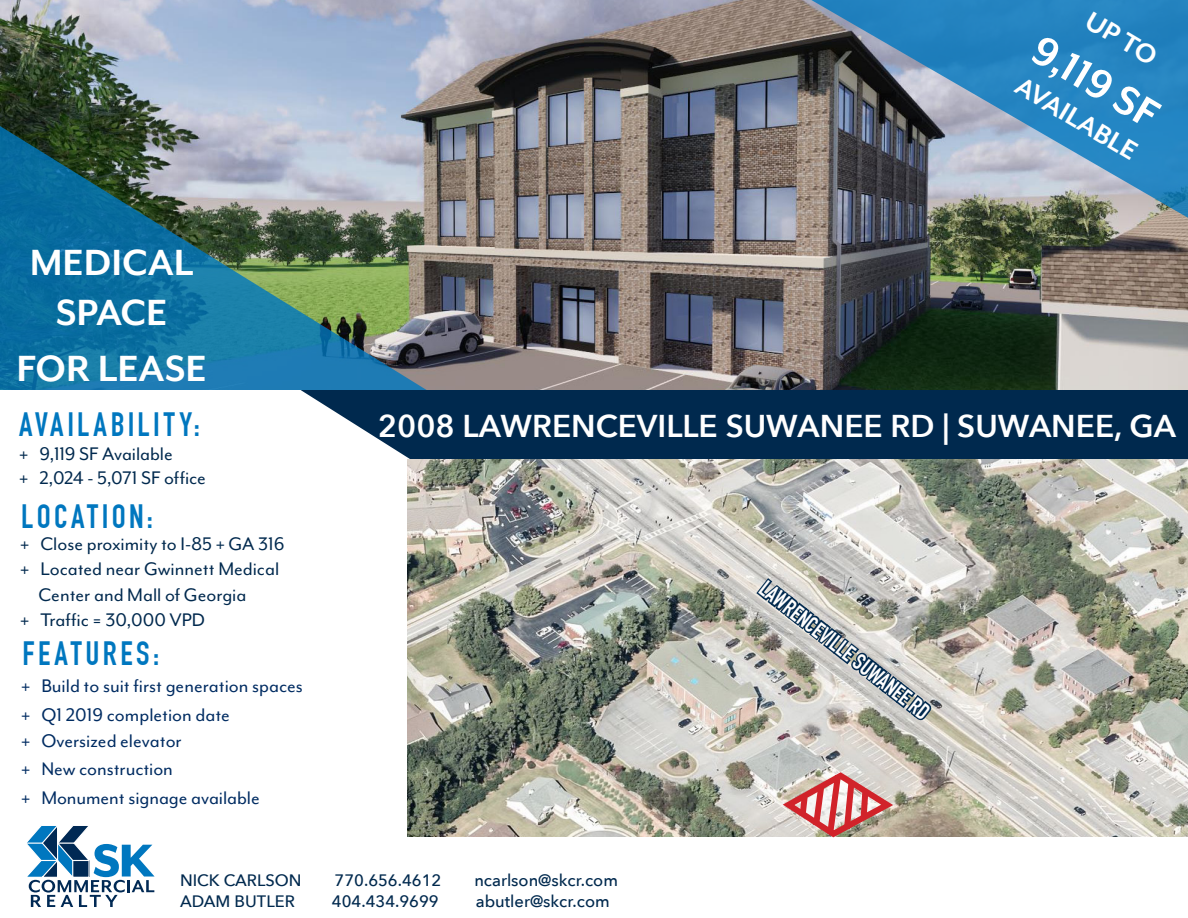
<style>
.page{position:relative;width:1188px;height:918px;background:#fff}
.page>*{position:absolute;margin:0;border:0;box-sizing:border-box;transform-origin:0 0}
.t1{font:700 46.5px "Mr Eaves Mod OT";color:#fff}
.t2{font:700 42px/50.4px "Mr Eaves Mod OT";color:#fff;text-align:center}
.t3{font:700 33px "DIN Condensed";letter-spacing:.105em;color:#0077bf}
.t4{font:600 31.5px "Avenir Next";color:#fff}
.t5{font:700 30px "Mr Eaves Mod OT";color:#fff}
.t6{font:700 22.5px "DIN Condensed";color:#fff}
.t7{font:21px "Mr Eaves Mod OT";color:#00294e}
.t8{font:21px/28.5px "Mr Eaves Mod OT";color:#002c62}
.t9{font:500 16.5px "Avenir Next";color:#00294e}
</style>
<div class="page">
<img style="left:0;top:0;width:1188px;height:390px">
<img style="left:811px;top:0;width:377px;height:218px">
<svg style="left:0;top:126px;width:427px;height:264px;background:#478091"></svg>
<div style="left:301px;top:390px;width:887px;height:69px;background:#00294e"></div>
<svg style="left:27px;top:826px;width:128px;height:81px"></svg>
<img style="left:408px;top:459px;width:780px;height:378px">
<svg style="left:777px;top:767px;width:122px;height:71px;background:#d2a29d"></svg>
<svg style="left:754px;top:576px;width:180px;height:147px;background:#a8acaa"></svg>
<p class="t2" style="left:30px;top:237px;width:165px">MEDICAL<br>SPACE</p>
<p class="t2" style="left:16px;top:344px;width:192px">FOR LEASE</p>
<p class="t3" style="left:19px;top:405px;width:182px">AVAILABILITY:</p>
<p class="t7" style="left:19px;top:442px;width:155px">+ 9,119 SF Available</p>
<p class="t7" style="left:19px;top:466px;width:188px">+ 2,024 - 5,071 SF office</p>
<p class="t3" style="left:21px;top:497px;width:133px">LOCATION:</p>
<p class="t7" style="left:20px;top:532px;width:266px">+ Close proximity to I-85 + GA 316</p>
<p class="t7" style="left:20px;top:558px;width:260px">+ Located near Gwinnett Medical</p>
<p class="t7" style="left:38px;top:583px;width:209px">Center and Mall of Georgia</p>
<p class="t7" style="left:20px;top:608px;width:186px">+ Traffic = 30,000 VPD</p>
<p class="t3" style="left:22px;top:635px;width:138px">FEATURES:</p>
<p class="t8" style="left:21px;top:672px;width:283px">+ Build to suit first generation spaces + Q1 2019 completion date</p>
<p class="t8" style="left:21px;top:726px;width:240px">+ Oversized elevator<br>+ New construction<br>+ Monument signage available</p>
<p class="t5" style="left:1096px;top:4px;width:80px;rotate:31deg">UP TO</p>
<p class="t1" style="left:1048px;top:24px;width:141px;rotate:31deg">9,119 SF</p>
<p class="t5" style="left:1026px;top:69px;width:138px;rotate:31deg">AVAILABLE</p>
<p class="t4" style="left:378px;top:399px;width:800px">2008 LAWRENCEVILLE SUWANEE RD | SUWANEE, GA</p>
<p class="t6" style="left:771px;top:576px;width:210px;rotate:38deg">LAWRENCEVILLE SUWANEE RD</p>
<p class="t9" style="left:180px;top:866px;width:123px">NICK CARLSON</p>
<p class="t9" style="left:335px;top:866px;width:108px">770.656.4612</p>
<p class="t9" style="left:474px;top:866px;width:145px">ncarlson@skcr.com</p>
<p class="t9" style="left:180px;top:887px;width:116px">ADAM BUTLER</p>
<p class="t9" style="left:332px;top:887px;width:108px">404.434.9699</p>
<p class="t9" style="left:476px;top:887px;width:135px">abutler@skcr.com</p>
</div>
